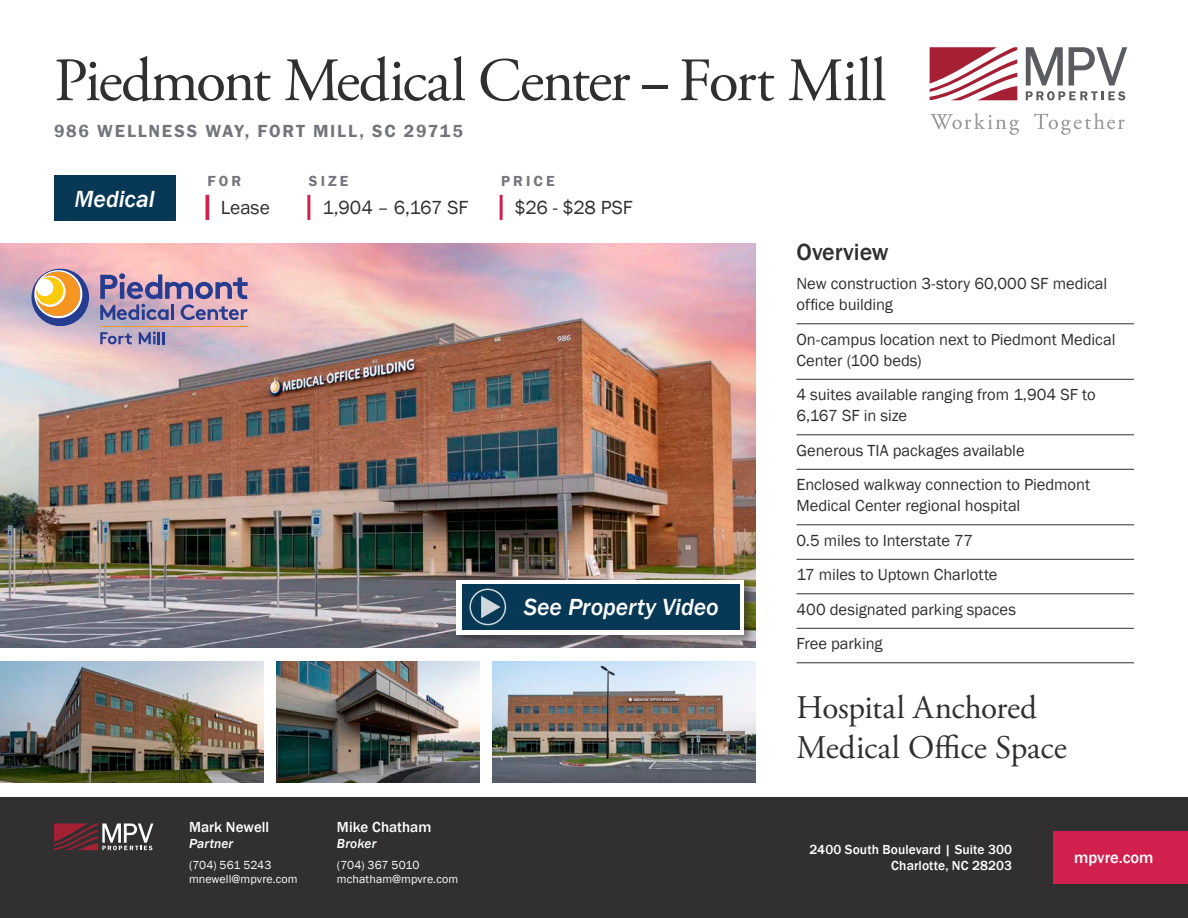
<style>
.page{position:relative;width:1188px;height:918px;background:#fff}
.page>*{position:absolute;margin:0;border:0;box-sizing:border-box;transform-origin:0 0}
.t1{font:61.5px "Adobe Garamond Pro";letter-spacing:-.035em;color:#312f30}
.t2{font:33px/39.6px "Adobe Garamond Pro";letter-spacing:-.005em;color:#312f30}
.t3{font:italic 500 24px "Franklin Gothic";color:#fff}
.t4{font:500 24px "Franklin Gothic";letter-spacing:-.005em;color:#312f30}
.t5{font:19.5px "Franklin Gothic";letter-spacing:-.005em;color:#312f30}
.t6{font:600 18px "Franklin Gothic";letter-spacing:.1em;color:#73757c}
.t7{font:16.5px/21px "Franklin Gothic";letter-spacing:-.005em;color:#312f30}
.t8{font:500 16.5px "Franklin Gothic";color:#fff}
.t9{font:500 15px "Franklin Gothic";color:#fff}
.t10{font:600 15px "Franklin Gothic";letter-spacing:.205em;color:#73757c}
.t11{font:500 13.5px/16.2px "Franklin Gothic";letter-spacing:.01em;color:#fff;text-align:right}
.t12{font:italic 500 13.5px "Franklin Gothic";letter-spacing:.005em;color:#fff}
.t13{font:12px/14.4px "Franklin Gothic";letter-spacing:.005em;color:#fff}
</style>
<div class="page">
<img style="left:0;top:243px;width:756px;height:405px">
<img style="left:0;top:662px;width:263px;height:121px">
<img style="left:277px;top:662px;width:202px;height:121px">
<img style="left:493px;top:662px;width:263px;height:121px">
<hr style="left:796px;top:324px;width:338px;height:1px;background:#312f30">
<hr style="left:796px;top:379px;width:338px;height:1px;background:#312f30">
<hr style="left:796px;top:435px;width:338px;height:1px;background:#312f30">
<hr style="left:796px;top:469px;width:338px;height:1px;background:#312f30">
<hr style="left:796px;top:525px;width:338px;height:1px;background:#312f30">
<hr style="left:796px;top:559px;width:338px;height:1px;background:#312f30">
<hr style="left:796px;top:594px;width:338px;height:1px;background:#312f30">
<hr style="left:796px;top:628px;width:338px;height:1px;background:#312f30">
<hr style="left:796px;top:663px;width:338px;height:1px;background:#312f30">
<hr style="left:307px;top:195px;width:3px;height:25px;background:#d1204e">
<hr style="left:500px;top:195px;width:3px;height:25px;background:#d1204e">
<hr style="left:206px;top:195px;width:3px;height:25px;background:#d1204e">
<div style="left:54px;top:176px;width:122px;height:45px;background:#073855"></div>
<svg style="left:100px;top:332px;width:32px;height:12px"></svg>
<svg style="left:139px;top:332px;width:25px;height:12px"></svg>
<hr style="left:100px;top:326px;width:148px;height:1px;background:#f79521">
<svg style="left:100px;top:273px;width:148px;height:47px"></svg>
<svg style="left:32px;top:269px;width:60px;height:61px"></svg>
<div style="left:454px;top:577px;width:303px;height:70px;background:#231f20;opacity:.5"></div>
<div style="left:457px;top:580px;width:287px;height:54px;background:#fff"></div>
<div style="left:503px;top:584px;width:237px;height:46px;background:#073855"></div>
<div style="left:462px;top:584px;width:54px;height:46px;background:#073855"></div>
<svg style="left:481px;top:596px;width:20px;height:22px"></svg>
<div style="left:469px;top:589px;width:37px;height:36px;border:2px solid #fff;border-radius:50%"></div>
<div style="left:0;top:796px;width:1188px;height:122px;background:#312f30"></div>
<div style="left:1053px;top:831px;width:135px;height:53px;background:#d1204e"></div>
<svg style="left:54px;top:824px;width:99px;height:26px"></svg>
<svg style="left:1026px;top:47px;width:101px;height:53px"></svg>
<svg style="left:930px;top:47px;width:87px;height:53px"></svg>
<svg style="left:930px;top:113px;width:89px;height:22px"></svg>
<svg style="left:1034px;top:113px;width:91px;height:22px"></svg>
<p class="t1" style="left:54px;top:44px;width:834px">Piedmont Medical Center – Fort Mill</p>
<p class="t6" style="left:54px;top:120px;width:410px">986 WELLNESS WAY, FORT MILL, SC 29715</p>
<p class="t3" style="left:75px;top:184px;width:82px">Medical</p>
<p class="t10" style="left:207px;top:172px;width:35px">FOR</p>
<p class="t10" style="left:309px;top:172px;width:41px">SIZE</p>
<p class="t10" style="left:501px;top:172px;width:55px">PRICE</p>
<p class="t5" style="left:221px;top:195px;width:50px">Lease</p>
<p class="t5" style="left:322px;top:195px;width:147px">1,904 – 6,167 SF</p>
<p class="t5" style="left:515px;top:195px;width:120px">$26 - $28 PSF</p>
<p class="t3" style="left:524px;top:593px;width:197px">See Property Video</p>
<p class="t9" style="left:189px;top:817px;width:82px">Mark Newell</p>
<p class="t12" style="left:189px;top:835px;width:46px">Partner</p>
<p class="t13" style="left:189px;top:858px;width:110px">(704) 561 5243 mnewell@mpvre.com</p>
<p class="t9" style="left:337px;top:817px;width:96px">Mike Chatham</p>
<p class="t12" style="left:337px;top:835px;width:41px">Broker</p>
<p class="t13" style="left:337px;top:858px;width:123px">(704) 367 5010 mchatham@mpvre.com</p>
<p class="t4" style="left:796px;top:237px;width:94px">Overview</p>
<p class="t7" style="left:796px;top:273px;width:312px">New construction 3-story 60,000 SF medical office building</p>
<p class="t7" style="left:796px;top:329px;width:321px">On-campus location next to Piedmont Medical<br>Center (100 beds)</p>
<p class="t7" style="left:796px;top:384px;width:301px">4 suites available ranging from 1,904 SF to<br>6,167 SF in size</p>
<p class="t7" style="left:796px;top:440px;width:230px">Generous TIA packages available</p>
<p class="t7" style="left:796px;top:474px;width:295px">Enclosed walkway connection to Piedmont<br>Medical Center regional hospital</p>
<p class="t7" style="left:796px;top:530px;width:178px">0.5 miles to Interstate 77</p>
<p class="t7" style="left:796px;top:564px;width:203px">17 miles to Uptown Charlotte</p>
<p class="t7" style="left:796px;top:599px;width:221px">400 designated parking spaces</p>
<p class="t7" style="left:796px;top:633px;width:88px">Free parking</p>
<p class="t2" style="left:796px;top:689px;width:272px">Hospital Anchored<br>Medical Office Space</p>
<p class="t11" style="left:809px;top:841px;width:204px">2400 South Boulevard | Suite 300<br>Charlotte, NC 28203</p>
<p class="t8" style="left:1074px;top:847px;width:81px">mpvre.com</p>
</div>
